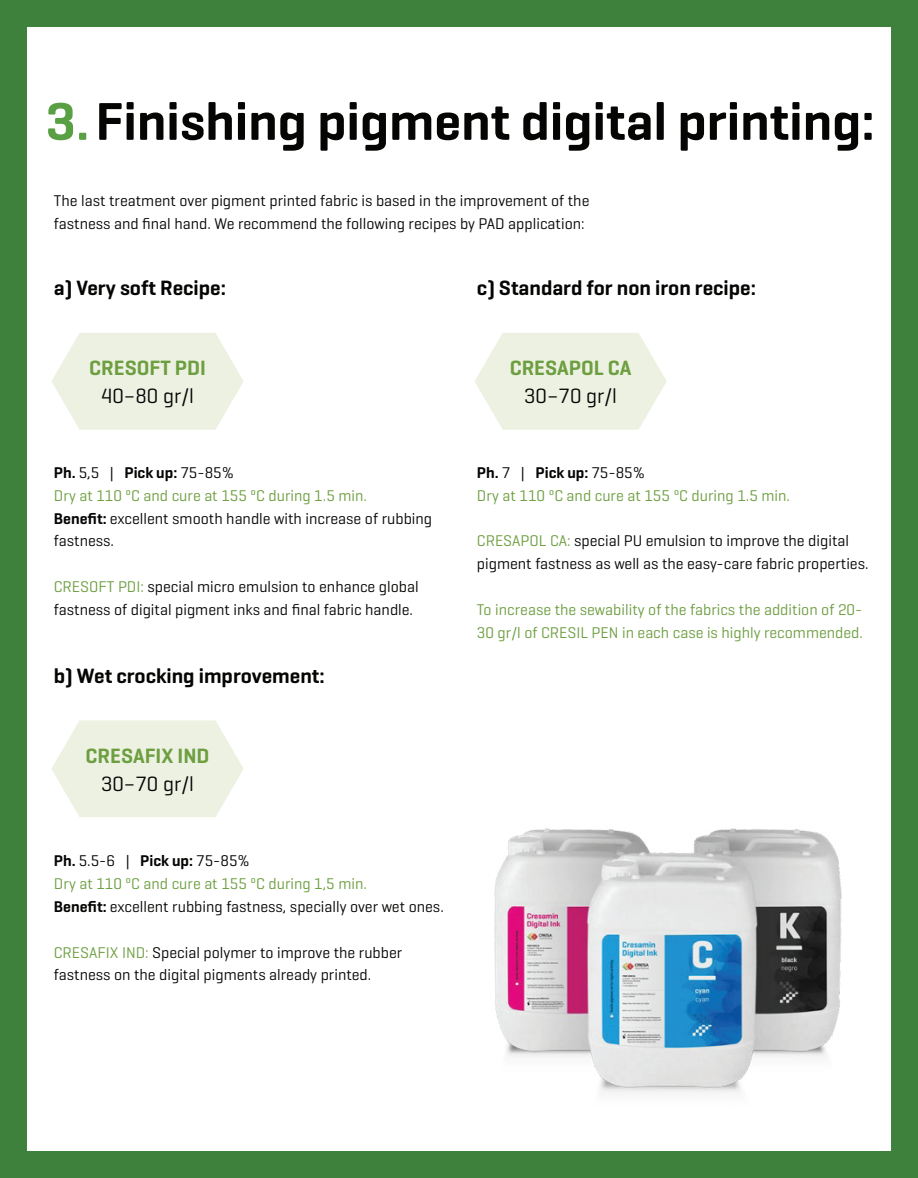
<style>
.page{position:relative;width:918px;height:1178px;background:#fff}
.page>*{position:absolute;margin:0;border:0;box-sizing:border-box;transform-origin:0 0}
.t1{font:600 54px "Geogrotesque";color:#050504}
.t2{font:600 21px "Geogrotesque";color:#050504}
.t3{font:600 21px "Geogrotesque";color:#6d9e40}
.t4{font:21px "Geogrotesque";color:#050504}
.t5{font:15.75px/22.8px "Geogrotesque";color:#050504}
.t6{font:15.75px/22.8px "Geogrotesque";color:#6d9e40}
.s1{color:#599f43}
.s2{font-weight:600}
.s3{color:#6d9e40}
.s4{font-weight:600;color:#050504}
.s5{color:#050504}
</style>
<div class="page">
<div style="left:0;top:0;width:918px;height:1177px;background:#3d813d"></div>
<div style="left:27px;top:27px;width:864px;height:1123px;background:#fff"></div>
<img style="left:494px;top:828px;width:348px;height:266px">
<svg style="left:475px;top:333px;width:192px;height:96px;background:#eff3e6"></svg>
<svg style="left:51px;top:333px;width:193px;height:96px;background:#eff3e6"></svg>
<svg style="left:51px;top:720px;width:193px;height:97px"></svg>
<h1 class="t1" style="left:46px;top:88px;width:831px"><span class="s1">3.</span> Finishing pigment digital printing:</h1>
<p class="t5" style="left:54px;top:189px;width:537px">The last treatment over pigment printed fabric is based in the improvement of the fastness and final hand. We recommend the following recipes by PAD application:</p>
<h2 class="t2" style="left:54px;top:275px;width:174px">a) Very soft Recipe:</h2>
<h2 class="t3" style="left:89px;top:355px;width:118px">CRESOFT PDI</h2>
<h2 class="t4" style="left:101px;top:383px;width:94px">40–80 gr/l</h2>
<p class="t5" style="left:54px;top:460px;width:380px"><span class="s2">Ph.</span> 5,5 | <span class="s2">Pick up:</span> 75-85%<br><span class="s3">Dry at 110 ºC and cure at 155 ºC during 1.5 min.<br></span><span class="s2">Benefit:</span> excellent smooth handle with increase of rubbing fastness.</p>
<p class="t5" style="left:54px;top:574px;width:366px"><span class="s3">CRESOFT PDI:</span> special micro emulsion to enhance global fastness of digital pigment inks and final fabric handle.</p>
<h2 class="t2" style="left:54px;top:663px;width:272px">b) Wet crocking improvement:</h2>
<h2 class="t3" style="left:86px;top:742px;width:125px">CRESAFIX IND</h2>
<h2 class="t4" style="left:101px;top:770px;width:94px">30–70 gr/l</h2>
<p class="t5" style="left:54px;top:848px;width:391px"><span class="s2">Ph.</span> 5.5-6 | <span class="s2">Pick up:</span> 75-85%<br><span class="s3">Dry at 110 ºC and cure at 155 ºC during 1,5 min.<br></span><span class="s2">Benefit:</span> excellent rubbing fastness, specially over wet ones.</p>
<p class="t5" style="left:54px;top:940px;width:350px"><span class="s3">CRESAFIX IND:</span> Special polymer to improve the rubber fastness on the digital pigments already printed.</p>
<h2 class="t2" style="left:477px;top:275px;width:281px">c) Standard for non iron recipe:</h2>
<h2 class="t3" style="left:510px;top:355px;width:123px">CRESAPOL CA</h2>
<h2 class="t4" style="left:524px;top:383px;width:94px">30–70 gr/l</h2>
<p class="t6" style="left:477px;top:460px;width:315px"><span class="s4">Ph.</span> <span class="s5">7 |</span> <span class="s4">Pick up:</span> <span class="s5">75-85%<br></span>Dry at 110 ºC and cure at 155 ºC during 1.5 min.</p>
<p class="t5" style="left:477px;top:529px;width:393px"><span class="s3">CRESAPOL CA:</span> special PU emulsion to improve the digital pigment fastness as well as the easy-care fabric properties.</p>
<p class="t6" style="left:477px;top:597px;width:388px">To increase the sewability of the fabrics the addition of 20-<br>30 gr/l of CRESIL PEN in each case is highly recommended.</p>
</div>
